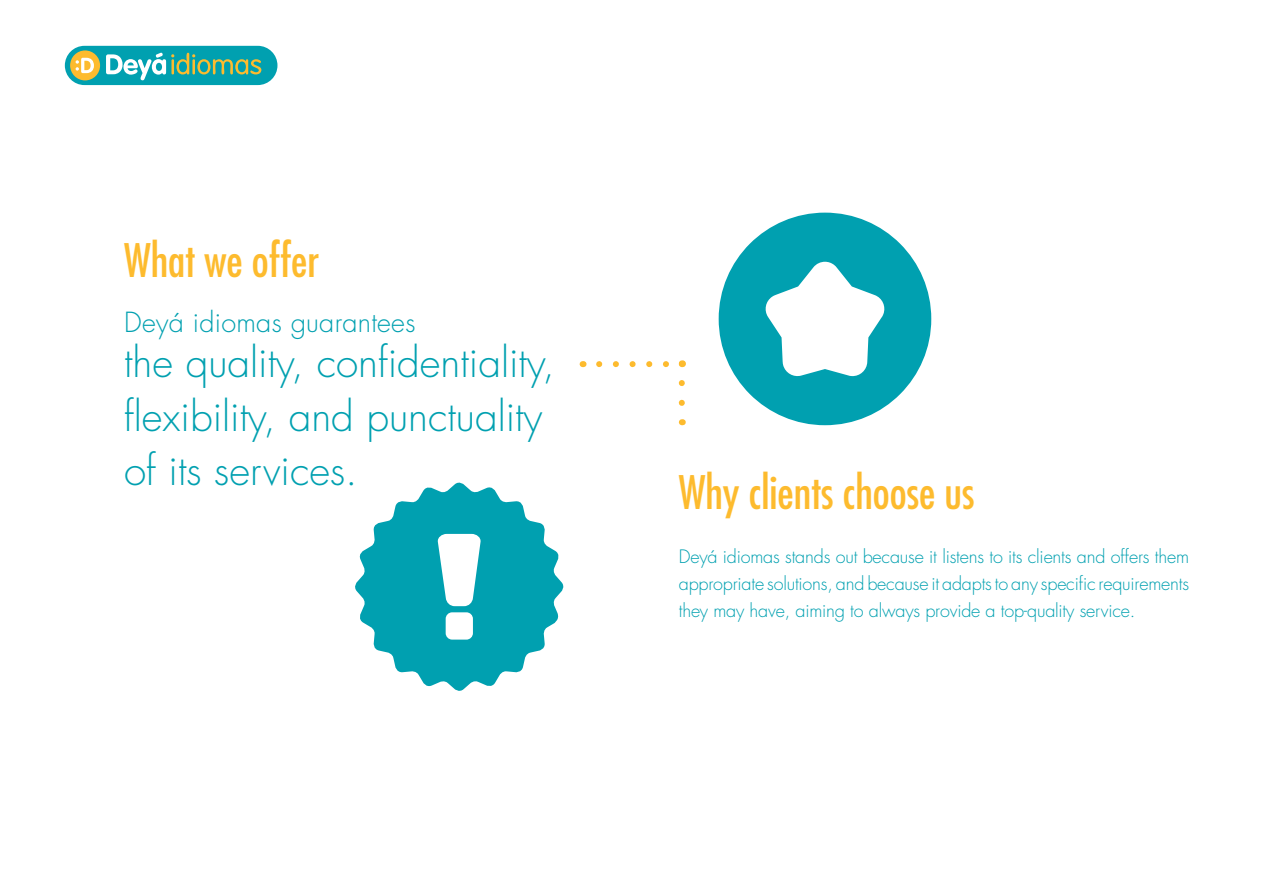
<style>
.page{position:relative;width:1263px;height:893px;background:#fff}
.page>*{position:absolute;margin:0;border:0;box-sizing:border-box;transform-origin:0 0}
.t1{font:condensed 45px "Futura";color:#fdbb2e}
.t2{font:300 40.5px/54px "Futura";color:#00a0b0}
.t3{font:300 27px "Futura";letter-spacing:.01em;color:#00a0b0}
.t4{font:300 18px/27px "Futura";letter-spacing:-.01em;color:#00a0b0;text-align:justify}
</style>
<div class="page">
<div style="left:65px;top:46px;width:212px;height:39px;background:#00a0b0;border-radius:20px"></div>
<svg style="left:106px;top:53px;width:155px;height:27px"></svg>
<div style="left:70px;top:50px;width:30px;height:30px;background:#fdbb2e;border-radius:50%"></div>
<svg style="left:76px;top:58px;width:18px;height:15px"></svg>
<svg style="left:599px;top:361px;width:70px;height:6px"></svg>
<svg style="left:679px;top:383px;width:6px;height:23px"></svg>
<svg style="left:719px;top:213px;width:212px;height:212px"></svg>
<svg style="left:355px;top:482px;width:209px;height:209px;fill:#00a0b0"></svg>
<h1 class="t1" style="left:124px;top:234px;width:197px">What we offer</h1>
<h3 class="t3" style="left:124px;top:306px;width:293px">Deyá idiomas guarantees</h3>
<h2 class="t2" style="left:124px;top:336px;width:432px">the quality, confidentiality, flexibility, and punctuality of its services.</h2>
<h1 class="t1" style="left:679px;top:465px;width:297px">Why clients choose us</h1>
<p class="t4" style="left:679px;top:543px;width:512px">Deyá idiomas stands out because it listens to its clients and offers them appropriate solutions, and because it adapts to any specific requirements they may have, aiming to always provide a top-quality service.</p>
</div>
